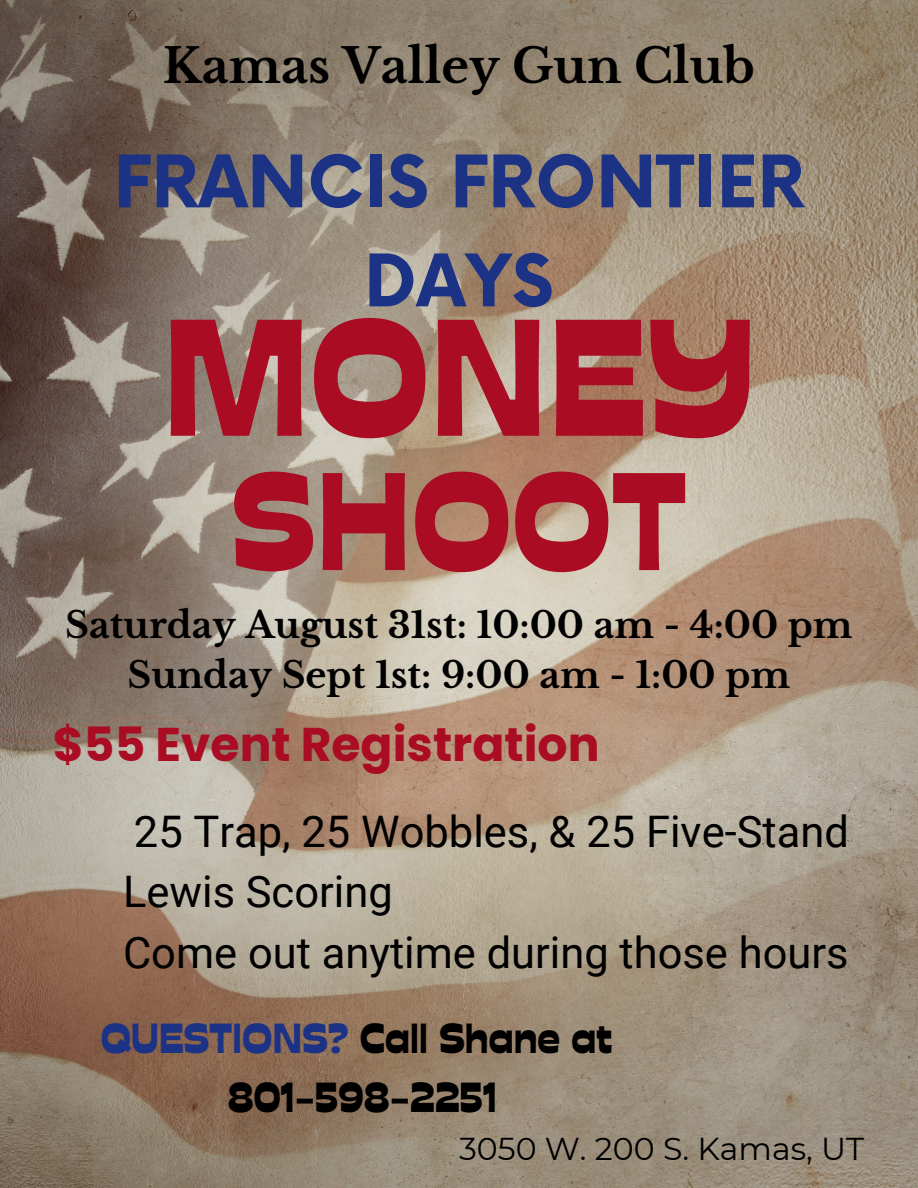
<style>
.page{position:relative;width:918px;height:1188px;background:#fff}
.page>*{position:absolute;margin:0;border:0;box-sizing:border-box;transform-origin:0 0}
.t1{font:165.75px "Stadio Now Novarese";color:#a90c23}
.t2{font:138.6px "Stadio Now Novarese";color:#a90c23}
.t3{font:700 70.5px/99px "Now";color:#1c3385;text-align:center}
.t4{font:700 47.25px "Poppins";color:#a90c23}
.t5{font:700 47.25px "Libre Baskerville";color:#000}
.t6{font:43.5px/60.8px "Roboto";color:#000}
.t7{font:42px/58.5px "Stadio Now Novarese";color:#000;text-align:center}
.t8{font:700 36px "Libre Baskerville";color:#000}
.t9{font:31.65px "Montserrat";color:#000}
.s1{color:#1c3385}
</style>
<div class="page">
<img style="left:0;top:0;width:918px;height:1188px">
<p class="t5" style="left:163px;top:37px;width:594px">Kamas Valley Gun Club</p>
<h4 class="t3" style="left:113px;top:137px;width:693px">FRANCIS FRONTIER<br>DAYS</h4>
<h3 class="t1" style="left:162px;top:278px;width:595px">MONEY</h3>
<h1 class="t2" style="left:231px;top:438px;width:457px">SHOOT</h1>
<p class="t8" style="left:65px;top:603px;width:789px">Saturday August 31st: 10:00 am - 4:00 pm</p>
<h4 class="t8" style="left:128px;top:653px;width:664px">Sunday Sept 1st: 9:00 am - 1:00 pm</h4>
<h5 class="t4" style="left:53px;top:712px;width:548px">$55 Event Registration</h5>
<h6 class="t6" style="left:123px;top:801px;width:727px">25 Trap, 25 Wobbles, &amp; 25 Five-Stand<br>Lewis Scoring<br>Come out anytime during those hours</h6>
<p class="t7" style="left:101px;top:1009px;width:513px"><span class="s1">QUESTIONS?</span> Call Shane at<br>801-598-2251</p>
<h2 class="t9" style="left:459px;top:1129px;width:407px">3050 W. 200 S. Kamas, UT</h2>
</div>
